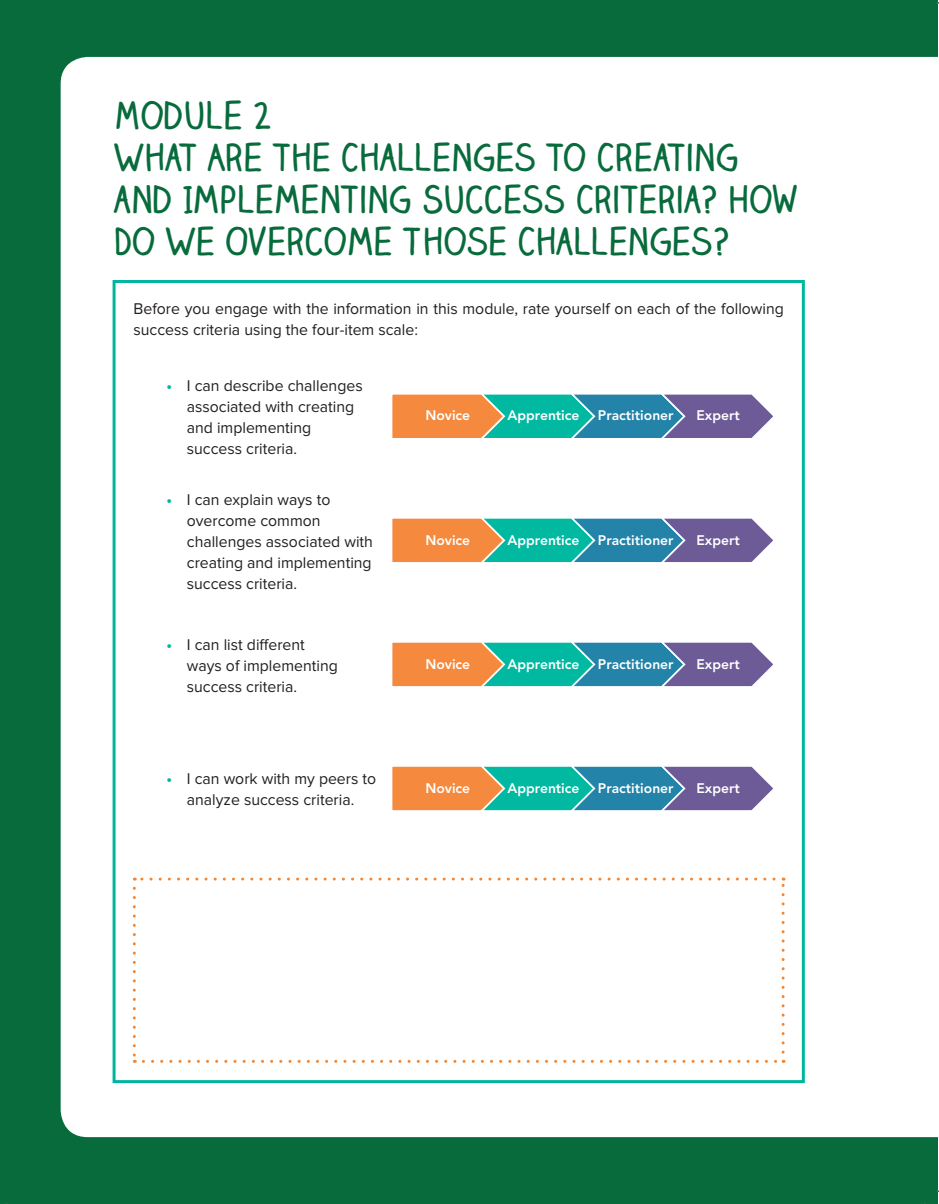
<style>
.page{position:relative;width:939px;height:1204px;background:#fff}
.page>*{position:absolute;margin:0;border:0;box-sizing:border-box;transform-origin:0 0}
.t1{font:700 36px/42px "Claire Hand";letter-spacing:.01em;color:#086b3c}
.t2{font:16.2px/21px "Proxima Nova";color:#231f20}
.t3{font:800 13.8px "Avenir LT Std";color:#fff}
.s1{font-weight:700;color:#00b69f}
</style>
<div class="page">
<div style="left:0;top:0;width:937px;height:1204px;background:#086b3c"></div>
<div style="left:61px;top:57px;width:876px;height:1080px;background:#fff"></div>
<svg style="left:391px;top:393px;width:384px;height:47px;background:#799794"></svg>
<svg style="left:391px;top:517px;width:384px;height:47px;background:#799794"></svg>
<svg style="left:391px;top:641px;width:384px;height:47px;background:#799794"></svg>
<svg style="left:391px;top:765px;width:384px;height:47px;background:#799794"></svg>
<div style="left:113px;top:280px;width:692px;height:803px;border:3px solid #00b69f"></div>
<svg style="left:133px;top:888px;width:3px;height:175px"></svg>
<svg style="left:143px;top:1060px;width:641px;height:3px;background:#fce0cb"></svg>
<svg style="left:781px;top:877px;width:3px;height:175px"></svg>
<svg style="left:134px;top:877px;width:640px;height:3px;background:#fce4d1"></svg>
<h1 class="t1" style="left:114px;top:94px;width:685px">MODULE 2<br>WHAT ARE THE CHALLENGES TO CREATING<br>AND IMPLEMENTING SUCCESS CRITERIA? HOW<br>DO WE OVERCOME THOSE CHALLENGES?</h1>
<p class="t2" style="left:134px;top:298px;width:652px">Before you engage with the information in this module, rate yourself on each of the following success criteria using the four-item scale:</p>
<p class="t2" style="left:187px;top:376px;width:177px;text-indent:-20px"><span class="s1">•</span> I can describe challenges associated with creating and implementing success criteria.</p>
<p class="t2" style="left:187px;top:489px;width:188px;text-indent:-20px"><span class="s1">•</span> I can explain ways to overcome common challenges associated with creating and implementing success criteria.</p>
<p class="t2" style="left:187px;top:634px;width:152px;text-indent:-20px"><span class="s1">•</span> I can list different ways of implementing success criteria.</p>
<p class="t3" style="left:425px;top:407px;width:46px">Novice</p>
<p class="t3" style="left:507px;top:407px;width:74px">Apprentice</p>
<p class="t3" style="left:598px;top:407px;width:77px">Practitioner</p>
<p class="t3" style="left:696px;top:407px;width:45px">Expert</p>
<p class="t3" style="left:425px;top:531px;width:46px">Novice</p>
<p class="t3" style="left:507px;top:531px;width:74px">Apprentice</p>
<p class="t3" style="left:598px;top:531px;width:77px">Practitioner</p>
<p class="t3" style="left:696px;top:531px;width:45px">Expert</p>
<p class="t3" style="left:425px;top:655px;width:46px">Novice</p>
<p class="t3" style="left:507px;top:655px;width:74px">Apprentice</p>
<p class="t3" style="left:598px;top:655px;width:77px">Practitioner</p>
<p class="t3" style="left:696px;top:655px;width:45px">Expert</p>
<p class="t2" style="left:167px;top:769px;width:211px;text-align:center"><span class="s1">•</span> I can work with my peers to analyze success criteria.</p>
<p class="t3" style="left:425px;top:780px;width:46px">Novice</p>
<p class="t3" style="left:507px;top:780px;width:74px">Apprentice</p>
<p class="t3" style="left:598px;top:780px;width:77px">Practitioner</p>
<p class="t3" style="left:696px;top:780px;width:45px">Expert</p>
</div>
